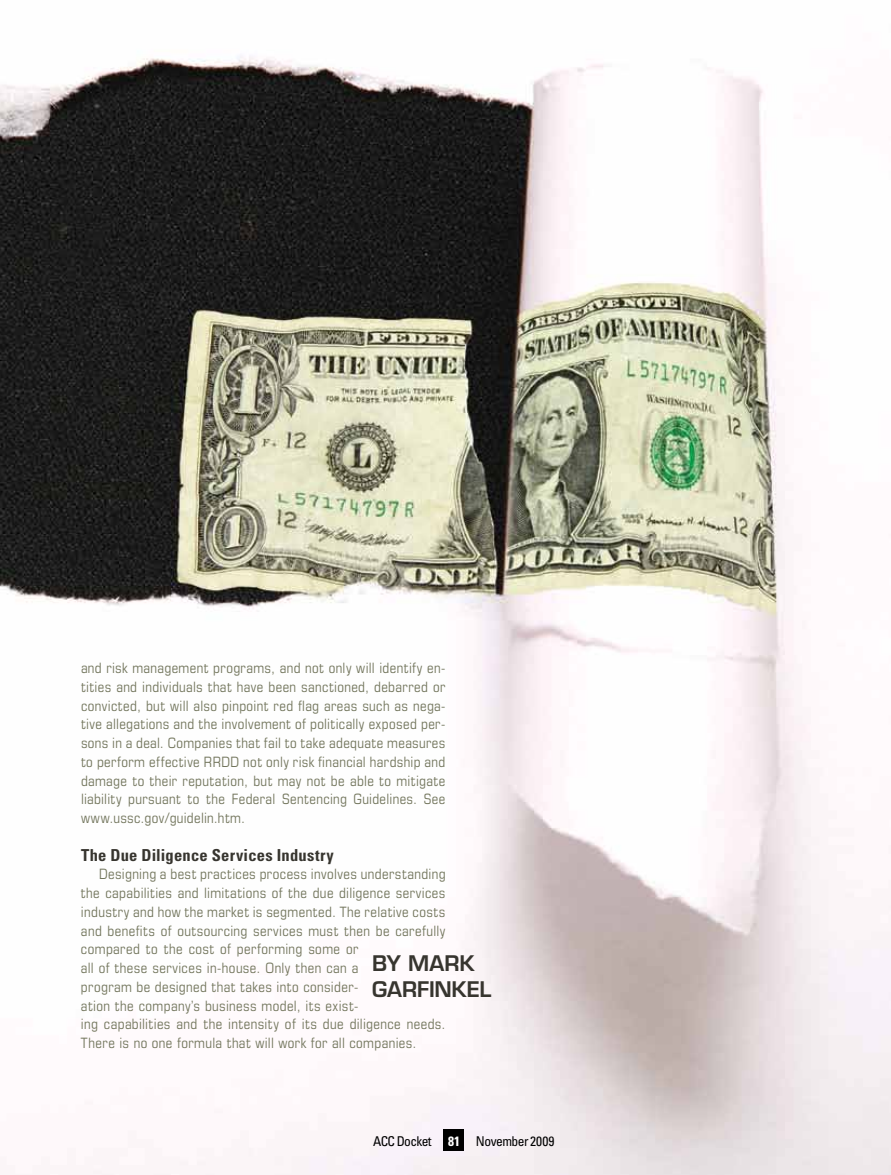
<style>
.page{position:relative;width:891px;height:1175px;background:#fff}
.page>*{position:absolute;margin:0;border:0;box-sizing:border-box;transform-origin:0 0}
.t1{font:600 21px/25.2px "Eurostile";letter-spacing:-.005em;color:#37352f}
.t2{font:700 condensed 16.5px "Univers";letter-spacing:.015em;color:#37352f}
.t3{font:condensed 14.25px/18.8px "Eurostile";letter-spacing:.03em;color:#73765d;text-align:justify}
.t4{font:condensed 13.5px "Univers";letter-spacing:-.04em;color:#000}
.s1{font-weight:700;color:#fff}
</style>
<div class="page">
<img style="left:0;top:56px;width:891px;height:1118px">
<div style="left:443px;top:1129px;width:21px;height:21px;background:#000"></div>
<p class="t3" style="left:81px;top:658px;width:366px">and risk management programs, and not only will identify en&shy;tities and individuals that have been sanctioned, debarred or convicted, but will also pinpoint red flag areas such as nega&shy;tive allegations and the involvement of politically exposed per&shy;sons in a deal. Companies that fail to take adequate measures to perform effective RRDD not only risk financial hardship and damage to their reputation, but may not be able to mitigate liability pursuant to the Federal Sentencing Guidelines. See www.ussc.gov/guidelin.htm.</p>
<p class="t2" style="left:81px;top:844px;width:254px">The Due Diligence Services Industry</p>
<p class="t3" style="left:81px;top:864px;width:366px;text-align:left;text-indent:18px">Designing a best practices process involves understanding the capabilities and limitations of the due diligence services industry and how the market is segmented. The relative costs and benefits of outsourcing services must then be carefully compared to the cost of performing some or<br>all of these services in-house. Only then can a<br>program be designed that takes into consider-<br>ation the company’s business model, its exist-<br>ing capabilities and the intensity of its due diligence needs.<br>There is no one formula that will work for all companies.</p>
<h1 class="t1" style="left:372px;top:950px;width:121px">BY MARK<br>GARFINKEL</h1>
<p class="t4" style="left:373px;top:1132px;width:183px">ACC Docket <span class="s1">81</span> November 2009</p>
</div>
